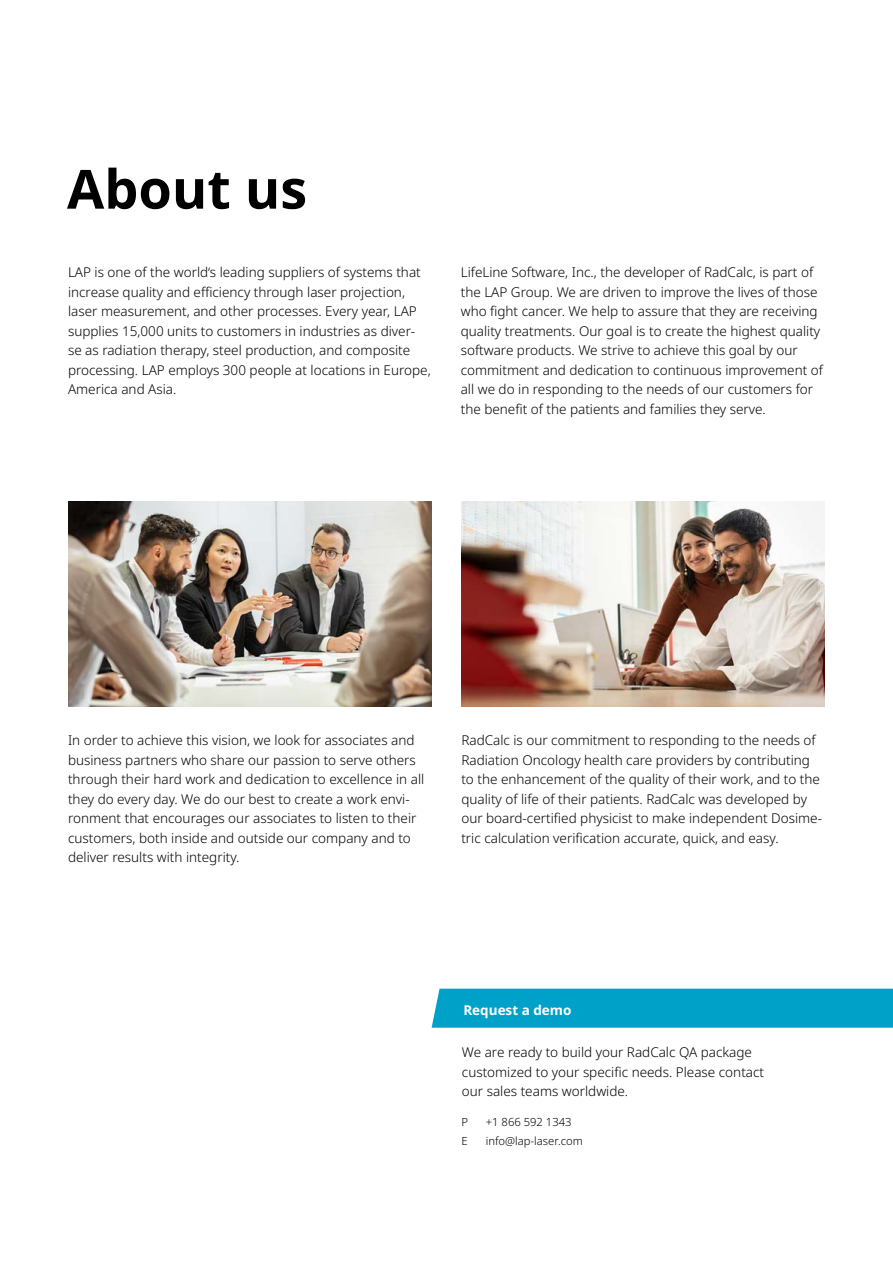
<style>
.page{position:relative;width:893px;height:1263px;background:#fff}
.page>*{position:absolute;margin:0;border:0;box-sizing:border-box;transform-origin:0 0}
.t1{font:700 54px "Noto Sans";color:#000}
.t2{font:300 13.5px/19.5px "Noto Sans";color:#000}
.t3{font:700 13.5px "Noto Sans";color:#fff}
.t4{font:300 11.25px "Noto Sans";color:#000}
</style>
<div class="page">
<img style="left:68px;top:502px;width:364px;height:204px">
<img style="left:461px;top:502px;width:364px;height:204px">
<div style="left:432px;top:989px;width:461px;height:39px;background:#00a1c8"></div>
<h1 class="t1" style="left:67px;top:151px;width:242px">About us</h1>
<p class="t2" style="left:68px;top:263px;width:364px">LAP is one of the world‘s leading suppliers of systems that increase quality and efficiency through laser projection, laser measurement, and other processes. Every year, LAP supplies 15,000 units to customers in industries as diver&shy;se as radiation therapy, steel production, and composite processing. LAP employs 300 people at locations in Europe, America and Asia.</p>
<p class="t2" style="left:461px;top:263px;width:364px">LifeLine Software, Inc., the developer of RadCalc, is part of the LAP Group. We are driven to improve the lives of those who fight cancer. We help to assure that they are receiving quality treatments. Our goal is to create the highest quality software products. We strive to achieve this goal by our commitment and dedication to continuous improvement of all we do in responding to the needs of our customers for the benefit of the patients and families they serve.</p>
<p class="t2" style="left:68px;top:731px;width:358px">In order to achieve this vision, we look for associates and business partners who share our passion to serve others through their hard work and dedication to excellence in all they do every day. We do our best to create a work envi&shy;ronment that encourages our associates to listen to their customers, both inside and outside our company and to deliver results with integrity.</p>
<p class="t2" style="left:461px;top:731px;width:362px">RadCalc is our commitment to responding to the needs of Radiation Oncology health care providers by contributing to the enhancement of the quality of their work, and to the quality of life of their patients. RadCalc was developed by our board-certified physicist to make independent Dosime&shy;tric calculation verification accurate, quick, and easy.</p>
<p class="t3" style="left:463px;top:1001px;width:110px">Request a demo</p>
<p class="t2" style="left:462px;top:1043px;width:304px">We are ready to build your RadCalc QA package customized to your specific needs. Please contact our sales teams worldwide.</p>
<p class="t4" style="left:462px;top:1114px;width:8px">P</p>
<p class="t4" style="left:486px;top:1114px;width:87px">+1 866 592 1343</p>
<p class="t4" style="left:462px;top:1133px;width:8px">E</p>
<p class="t4" style="left:486px;top:1133px;width:99px">info@lap-laser.com</p>
</div>
